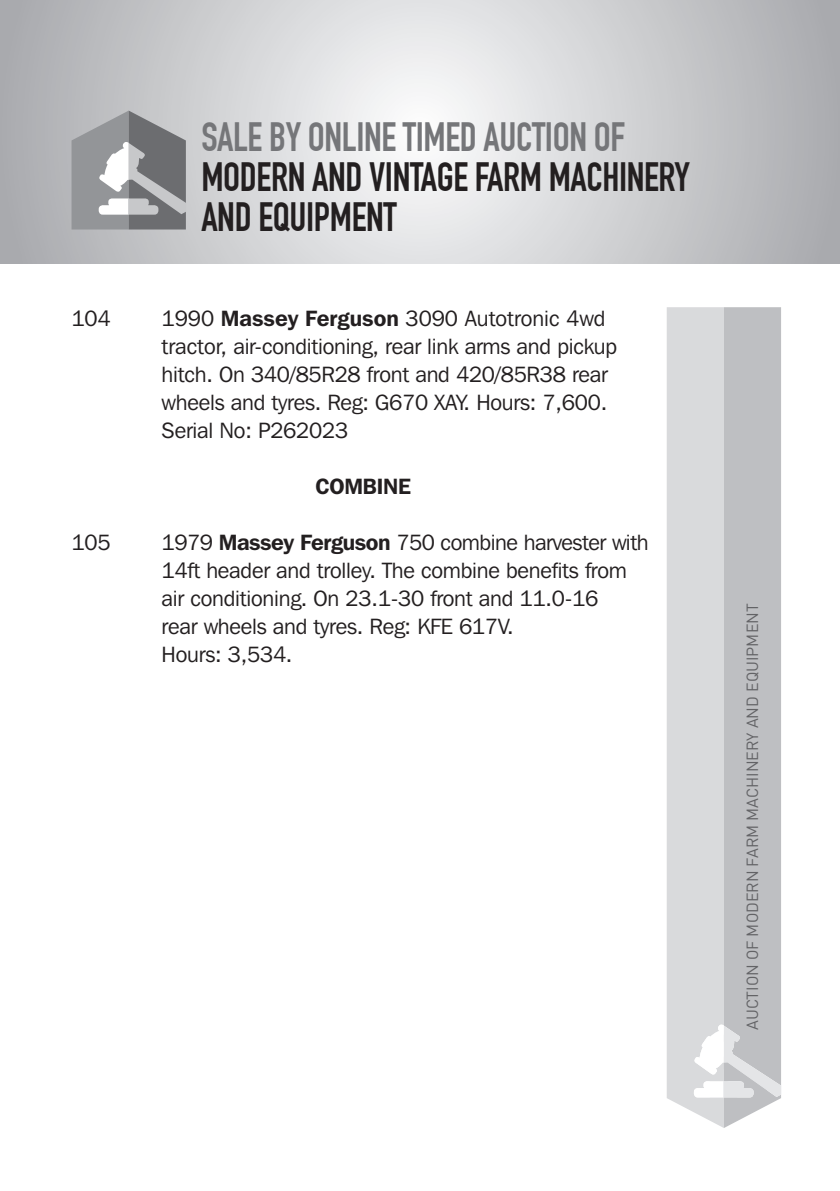
<style>
.page{position:relative;width:840px;height:1191px;background:#fff}
.page>*{position:absolute;margin:0;border:0;box-sizing:border-box;transform-origin:0 0}
.t1{font:700 40px/40px "DIN Condensed";letter-spacing:-.01em;color:#231f20}
.t2{font:700 40px "DIN Condensed";letter-spacing:-.01em;color:#757679}
.t3{font:22px/28px "Franklin Gothic IT Cby BT";letter-spacing:-.01em;color:#231f20}
.t4{font:600 22px "Franklin Gothic IT Cby BT";letter-spacing:-.01em;color:#231f20}
.t5{font:16px "DIN";color:#636366}
.s1{font-weight:600}
</style>
<div class="page">
<svg style="left:71px;top:111px;width:115px;height:118px;background:#9b9c9f"></svg>
<div style="left:667px;top:307px;width:56px;height:821px;background:#d9dadc"></div>
<div style="left:723px;top:307px;width:57px;height:821px;background:#bebfc2"></div>
<svg style="left:679px;top:1024px;width:101px;height:73px"></svg>
<h1 class="t2" style="left:201px;top:113px;width:425px">SALE BY ONLINE TIMED AUCTION OF</h1>
<h1 class="t1" style="left:201px;top:157px;width:490px">MODERN AND VINTAGE FARM MACHINERY<br>AND EQUIPMENT</h1>
<p class="t3" style="left:71px;top:304px;width:40px">104</p>
<p class="t3" style="left:161px;top:304px;width:457px">1990 <span class="s1">Massey Ferguson</span> 3090 Autotronic 4wd tractor, air-conditioning, rear link arms and pickup hitch. On 340/85R28 front and 420/85R38 rear wheels and tyres. Reg: G670 XAY. Hours: 7,600.<br>Serial No: P262023</p>
<p class="t4" style="left:315px;top:472px;width:97px">COMBINE</p>
<p class="t3" style="left:71px;top:528px;width:40px">105</p>
<p class="t3" style="left:161px;top:528px;width:488px">1979 <span class="s1">Massey Ferguson</span> 750 combine harvester with 14ft header and trolley. The combine benefits from air conditioning. On 23.1-30 front and 11.0-16<br>rear wheels and tyres. Reg: KFE 617V.<br>Hours: 3,534.</p>
<p class="t5" style="left:741px;top:1030px;width:428px;rotate:-90deg">AUCTION OF MODERN FARM MACHINERY AND EQUIPMENT</p>
</div>
